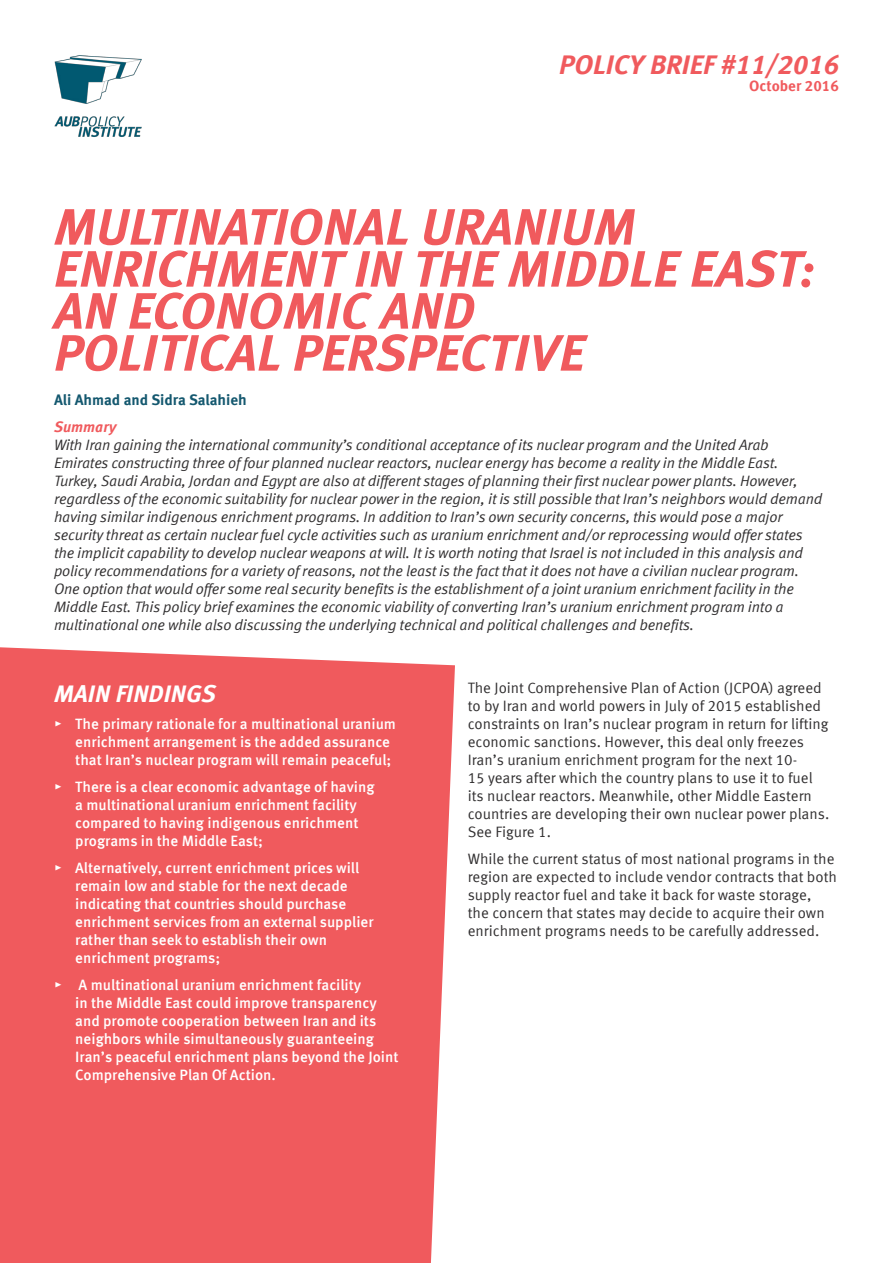
<style>
.page{position:relative;width:893px;height:1263px;background:#fff}
.page>*{position:absolute;margin:0;border:0;box-sizing:border-box;transform-origin:0 0}
.t1{font:italic 700 51px/42px "Meta Offc Pro";color:#f05a5d}
.t2{font:italic 700 27px "Meta Offc Pro";color:#f05a5d}
.subtitle{font:italic 700 24px "Meta Offc Pro";color:#fff}
.text{font:15px/18px "Meta Offc Pro Norm Ita";letter-spacing:-.015em;color:#312f30}
.t3{font:500 15px/18px "Meta Offc Pro";color:#fff}
.text-2{font:15px/18px "Meta Offc Pro Norm";color:#312f30}
.t4{font:700 15px "Meta Offc Pro";color:#14586f}
.t5{font:700 15px "Meta Offc Pro";color:#f05a5d}
.subtitle-2{font:italic 700 15px "Meta Offc Pro";color:#f05a5d}
.s1{font-family:"Meta Offc Pro Norm";font-weight:400}
</style>
<div class="page">
<div style="left:0;top:647px;width:455px;height:616px;background:#f05a5d"></div>
<img style="left:54px;top:55px;width:88px;height:82px">
<p class="t2" style="left:559px;top:44px;width:281px">POLICY BRIEF #11/2016</p>
<p class="t5" style="left:749px;top:74px;width:91px">October 2016</p>
<p class="t1" style="left:54px;top:203px;width:763px">MULTINATIONAL URANIUM<br>ENRICHMENT IN THE MIDDLE EAST:<br>AN ECONOMIC AND<br>POLITICAL PERSPECTIVE</p>
<p class="t4" style="left:54px;top:388px;width:194px">Ali Ahmad and Sidra Salahieh</p>
<p class="subtitle-2" style="left:54px;top:415px;width:64px">Summary</p>
<p class="text" style="left:54px;top:435px;width:770px">With Iran gaining the international community’s conditional acceptance of its nuclear program and the United Arab Emirates constructing three of four planned nuclear reactors, nuclear energy has become a reality in the Middle East.<br>Turkey, Saudi Arabia, Jordan and Egypt are also at different stages of planning their first nuclear power plants. However, regardless of the economic suitability for nuclear power in the region, it is still possible that Iran’s neighbors would demand having similar indigenous enrichment programs. In addition to Iran’s own security concerns, this would pose a major security threat as certain nuclear fuel cycle activities such as uranium enrichment and/or reprocessing would offer states the implicit capability to develop nuclear weapons at will. It is worth noting that Israel is not included in this analysis and policy recommendations for a variety of reasons, not the least is the fact that it does not have a civilian nuclear program.<br>One option that would offer some real security benefits is the establishment of a joint uranium enrichment facility in the Middle East. This policy brief examines the economic viability of converting Iran’s uranium enrichment program into a multinational one while also discussing the underlying technical and political challenges and benefits.</p>
<p class="subtitle" style="left:54px;top:675px;width:164px">MAIN FINDINGS</p>
<p class="t3" style="left:75px;top:714px;width:322px;text-indent:-21px"><span class="s1">▸</span> The primary rationale for a multinational uranium enrichment arrangement is the added assurance that Iran’s nuclear program will remain peaceful;</p>
<p class="t3" style="left:75px;top:777px;width:301px;text-indent:-21px"><span class="s1">▸</span> There is a clear economic advantage of having a multinational uranium enrichment facility compared to having indigenous enrichment programs in the Middle East;</p>
<p class="t3" style="left:75px;top:858px;width:300px;text-indent:-21px"><span class="s1">▸</span> Alternatively, current enrichment prices will remain low and stable for the next decade indicating that countries should purchase enrichment services from an external supplier rather than seek to establish their own enrichment programs;</p>
<p class="t3" style="left:75px;top:975px;width:325px;text-indent:-21px"><span class="s1">▸</span> A multinational uranium enrichment facility<br>in the Middle East could improve transparency and promote cooperation between Iran and its neighbors while simultaneously guaranteeing Iran’s peaceful enrichment plans beyond the Joint Comprehensive Plan Of Action.</p>
<p class="text-2" style="left:468px;top:678px;width:363px">The Joint Comprehensive Plan of Action (JCPOA) agreed to by Iran and world powers in July of 2015 established constraints on Iran’s nuclear program in return for lifting economic sanctions. However, this deal only freezes Iran’s uranium enrichment program for the next 10-<br>15 years after which the country plans to use it to fuel its nuclear reactors. Meanwhile, other Middle Eastern countries are developing their own nuclear power plans.<br>See Figure 1.</p>
<p class="text-2" style="left:468px;top:849px;width:371px">While the current status of most national programs in the region are expected to include vendor contracts that both supply reactor fuel and take it back for waste storage,<br>the concern that states may decide to acquire their own enrichment programs needs to be carefully addressed.</p>
</div>
